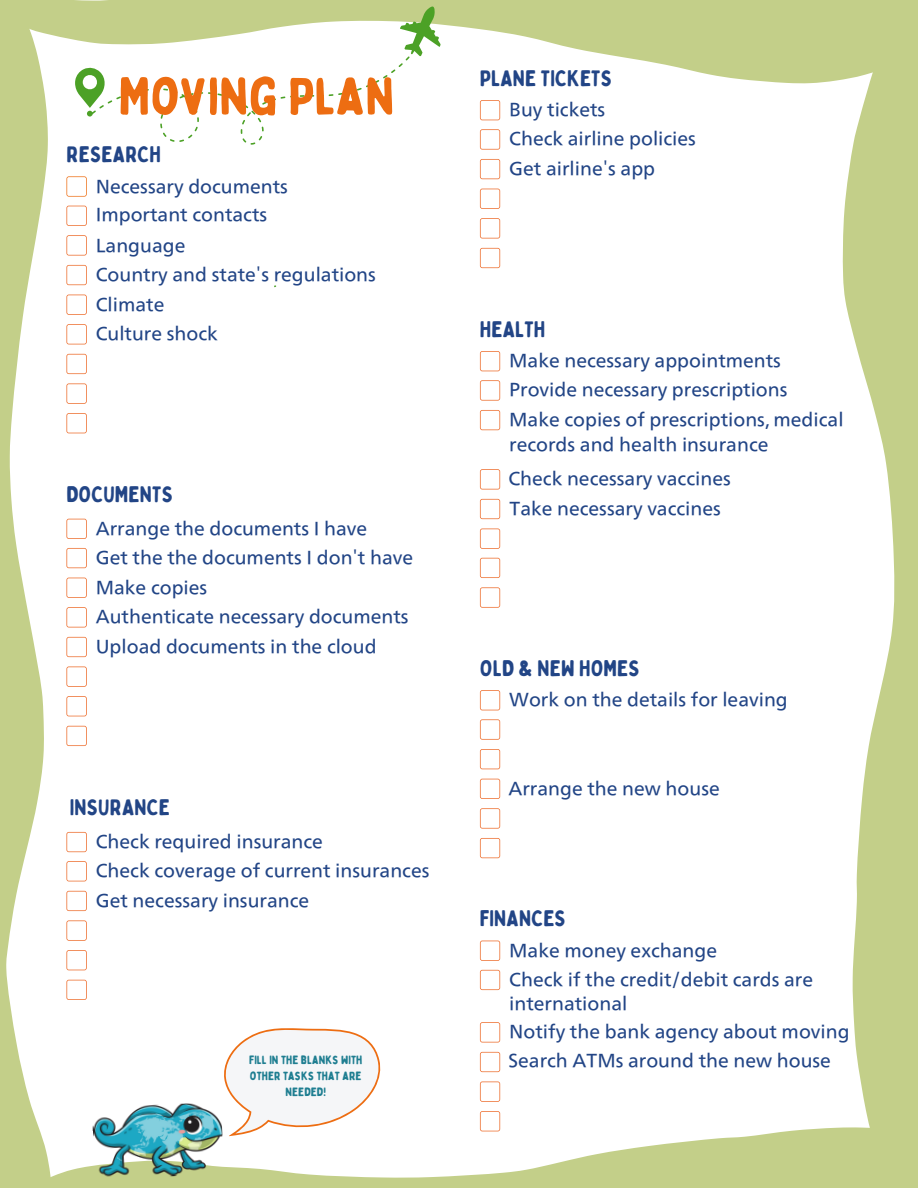
<style>
.page{position:relative;width:918px;height:1188px;background:#fff}
.page>*{position:absolute;margin:0;border:0;box-sizing:border-box;transform-origin:0 0}
.t1{font:52.5px "Bobby Jones Soft";color:#ed6d12}
.t2{font:22.5px "Bobby Jones Soft";color:#224586}
.t3{font:17.85px/24.8px "Seol Sans";color:#224586}
.t4{font:12px/16px "Bobby Jones Soft";color:#1f7e91;text-align:center}
</style>
<div class="page">
<svg style="left:66px;top:176px;width:21px;height:21px"></svg>
<svg style="left:66px;top:206px;width:21px;height:20px"></svg>
<svg style="left:66px;top:235px;width:21px;height:21px"></svg>
<svg style="left:66px;top:265px;width:21px;height:20px"></svg>
<svg style="left:66px;top:295px;width:21px;height:20px"></svg>
<svg style="left:66px;top:324px;width:21px;height:20px"></svg>
<svg style="left:66px;top:354px;width:21px;height:20px"></svg>
<svg style="left:66px;top:383px;width:21px;height:21px"></svg>
<svg style="left:66px;top:413px;width:21px;height:20px"></svg>
<svg style="left:66px;top:519px;width:21px;height:20px"></svg>
<svg style="left:66px;top:548px;width:21px;height:20px"></svg>
<svg style="left:66px;top:578px;width:21px;height:20px"></svg>
<svg style="left:66px;top:607px;width:21px;height:20px"></svg>
<svg style="left:66px;top:637px;width:21px;height:20px"></svg>
<svg style="left:66px;top:667px;width:21px;height:20px"></svg>
<svg style="left:66px;top:696px;width:21px;height:20px"></svg>
<svg style="left:66px;top:726px;width:21px;height:20px"></svg>
<svg style="left:66px;top:832px;width:21px;height:20px"></svg>
<svg style="left:66px;top:861px;width:21px;height:20px"></svg>
<svg style="left:66px;top:891px;width:21px;height:20px"></svg>
<svg style="left:66px;top:920px;width:21px;height:21px"></svg>
<svg style="left:66px;top:950px;width:21px;height:20px"></svg>
<svg style="left:66px;top:980px;width:21px;height:20px"></svg>
<svg style="left:480px;top:100px;width:20px;height:20px"></svg>
<svg style="left:480px;top:129px;width:20px;height:21px"></svg>
<svg style="left:480px;top:159px;width:20px;height:20px"></svg>
<svg style="left:480px;top:189px;width:20px;height:20px"></svg>
<svg style="left:480px;top:218px;width:20px;height:20px"></svg>
<svg style="left:480px;top:248px;width:20px;height:20px"></svg>
<svg style="left:480px;top:351px;width:20px;height:20px"></svg>
<svg style="left:480px;top:380px;width:20px;height:21px"></svg>
<svg style="left:480px;top:410px;width:20px;height:20px"></svg>
<svg style="left:480px;top:469px;width:20px;height:20px"></svg>
<svg style="left:480px;top:499px;width:20px;height:20px"></svg>
<svg style="left:480px;top:529px;width:20px;height:20px"></svg>
<svg style="left:480px;top:558px;width:20px;height:20px"></svg>
<svg style="left:480px;top:587px;width:20px;height:21px"></svg>
<svg style="left:480px;top:690px;width:20px;height:20px"></svg>
<svg style="left:480px;top:719px;width:20px;height:21px"></svg>
<svg style="left:480px;top:749px;width:20px;height:20px"></svg>
<svg style="left:480px;top:779px;width:20px;height:20px"></svg>
<svg style="left:480px;top:808px;width:20px;height:21px"></svg>
<svg style="left:480px;top:838px;width:20px;height:20px"></svg>
<svg style="left:224px;top:1028px;width:157px;height:99px"></svg>
<svg style="left:480px;top:941px;width:20px;height:20px"></svg>
<svg style="left:480px;top:970px;width:20px;height:20px"></svg>
<svg style="left:480px;top:1022px;width:20px;height:20px"></svg>
<svg style="left:480px;top:1052px;width:20px;height:20px"></svg>
<svg style="left:480px;top:1082px;width:20px;height:20px"></svg>
<svg style="left:480px;top:1111px;width:20px;height:16px"></svg>
<svg style="left:55px;top:0;width:788px;height:83px;fill:#c3cf89"></svg>
<svg style="left:0;top:0;width:55px;height:1127px"></svg>
<div style="left:0;top:0;width:9px;height:258px;background:#c3cf89"></div>
<svg style="left:0;top:1127px;width:843px;height:61px"></svg>
<img style="left:92px;top:1103px;width:132px;height:76px">
<svg style="left:843px;top:0;width:75px;height:1140px;fill:#c3cf89"></svg>
<svg style="left:9px;top:124px;width:16px;height:27px"></svg>
<div style="left:903px;top:12px;width:15px;height:1145px;background:#c3cf89"></div>
<div style="left:865px;top:111px;width:53px;height:245px;background:#c3cf89"></div>
<div style="left:586px;top:0;width:323px;height:34px;background:#c3cf89"></div>
<svg style="left:71px;top:5px;width:370px;height:140px"></svg>
<svg style="left:636px;top:34px;width:35px;height:13px"></svg>
<svg style="left:709px;top:34px;width:41px;height:33px"></svg>
<svg style="left:577px;top:16px;width:39px;height:28px"></svg>
<div style="left:779px;top:1140px;width:139px;height:48px;background:#c3cf89"></div>
<p class="t1" style="left:119px;top:64px;width:278px">MOVING PLAN</p>
<p class="t2" style="left:66px;top:140px;width:96px">RESEARCH</p>
<p class="t3" style="left:96px;top:173px;width:194px">Necessary documents</p>
<p class="t3" style="left:96px;top:202px;width:173px">Important contacts</p>
<p class="t3" style="left:96px;top:232px;width:91px">Language</p>
<p class="t3" style="left:96px;top:262px;width:282px">Country and state's regulations</p>
<p class="t3" style="left:96px;top:291px;width:70px">Climate</p>
<p class="t3" style="left:96px;top:321px;width:124px">Culture shock</p>
<p class="t2" style="left:66px;top:480px;width:108px">DOCUMENTS</p>
<p class="t3" style="left:96px;top:516px;width:273px">Arrange the documents I have</p>
<p class="t3" style="left:96px;top:575px;width:113px">Make copies</p>
<p class="t3" style="left:96px;top:544px;width:319px">Get the the documents I don't have</p>
<p class="t3" style="left:96px;top:604px;width:314px">Authenticate necessary documents</p>
<p class="t3" style="left:96px;top:634px;width:282px">Upload documents in the cloud</p>
<p class="t2" style="left:70px;top:793px;width:102px">INSURANCE</p>
<p class="t3" style="left:96px;top:829px;width:229px">Check required insurance</p>
<p class="t3" style="left:96px;top:858px;width:335px">Check coverage of current insurances</p>
<p class="t3" style="left:96px;top:888px;width:215px">Get necessary insurance</p>
<p class="t4" style="left:249px;top:1052px;width:115px">FILL IN THE BLANKS WITH<br>OTHER TASKS THAT ARE<br>NEEDED!</p>
<p class="t2" style="left:480px;top:64px;width:134px">PLANE TICKETS</p>
<p class="t3" style="left:509px;top:97px;width:98px">Buy tickets</p>
<p class="t3" style="left:509px;top:126px;width:188px">Check airline policies</p>
<p class="t3" style="left:509px;top:156px;width:147px">Get airline's app</p>
<p class="t2" style="left:480px;top:315px;width:67px">HEALTH</p>
<p class="t3" style="left:509px;top:348px;width:273px">Make necessary appointments</p>
<p class="t3" style="left:509px;top:377px;width:280px">Provide necessary prescriptions</p>
<p class="t3" style="left:509px;top:407px;width:336px">Make copies of prescriptions, medical records and health insurance</p>
<p class="t3" style="left:508px;top:466px;width:224px">Check necessary vaccines</p>
<p class="t3" style="left:510px;top:495px;width:213px">Take necessary vaccines</p>
<p class="t2" style="left:480px;top:654px;width:162px">OLD &amp; NEW HOMES</p>
<p class="t3" style="left:509px;top:687px;width:280px">Work on the details for leaving</p>
<p class="t3" style="left:508px;top:776px;width:213px">Arrange the new house</p>
<p class="t2" style="left:480px;top:904px;width:88px">FINANCES</p>
<p class="t3" style="left:509px;top:938px;width:209px">Make money exchange</p>
<p class="t3" style="left:509px;top:966px;width:305px">Check if the credit/debit cards are international</p>
<p class="t3" style="left:509px;top:1019px;width:342px">Notify the bank agency about moving</p>
<p class="t3" style="left:508px;top:1048px;width:324px">Search ATMs around the new house</p>
</div>
